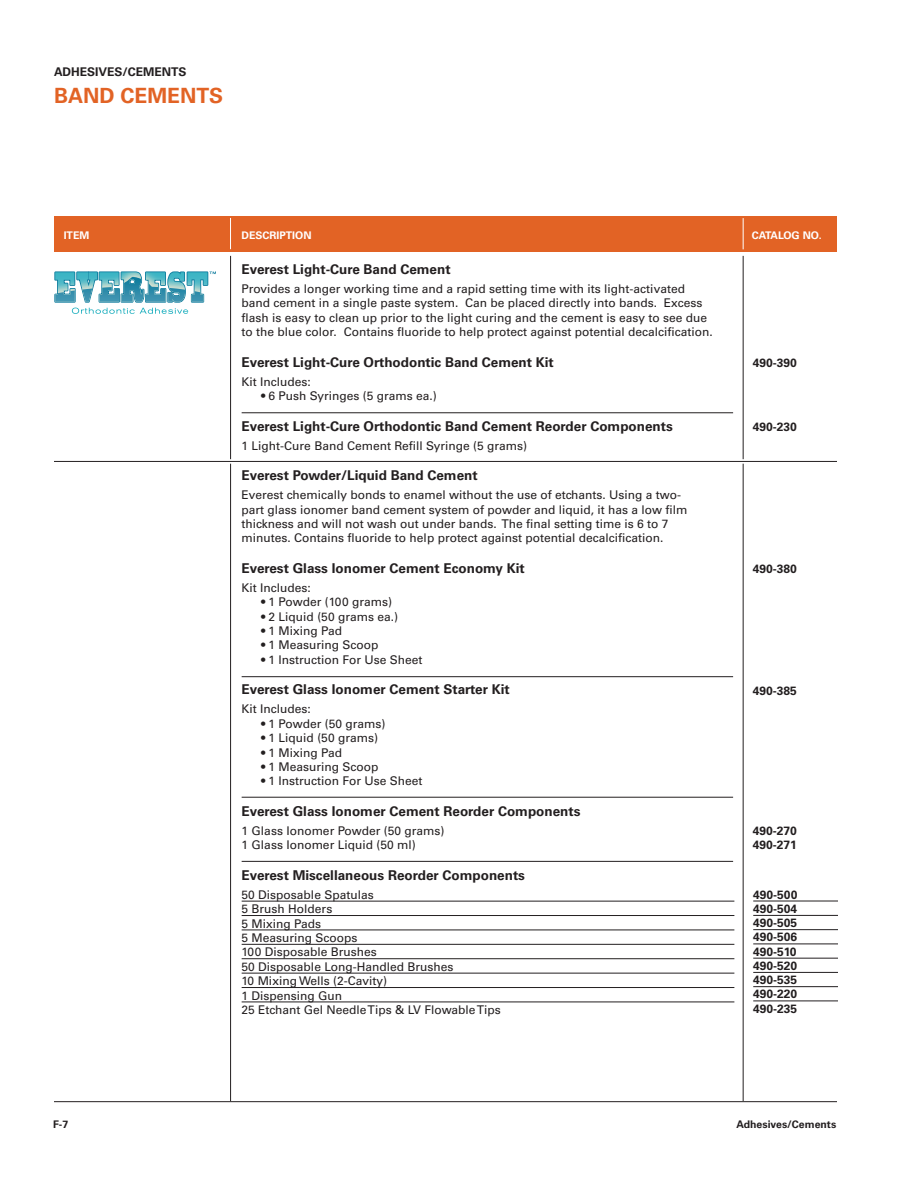
<style>
.page{position:relative;width:918px;height:1188px;background:#fff}
.page>*{position:absolute;margin:0;border:0;box-sizing:border-box;transform-origin:0 0}
.t1{font:700 21px "Univers LT Std";color:#e26325}
.t2{font:700 13.5px "Univers LT Std";color:#231f20}
.t3{font:12px/14.4px "Univers LT Std";color:#231f20}
.t4{font:700 12px/14.2px "Univers LT Std";color:#231f20}
.t5{font:700 10.5px "Univers LT Std";color:#fff}
.t6{font:700 10.5px "Univers LT Std";color:#231f20}
</style>
<div class="page">
<hr style="left:54px;top:1101px;width:783px;height:1px;background:#231f20">
<div style="left:54px;top:216px;width:783px;height:36px;background:#e26325"></div>
<hr style="left:242px;top:901px;width:492px;height:1px;background:#231f20">
<hr style="left:242px;top:915px;width:492px;height:1px;background:#231f20">
<hr style="left:242px;top:930px;width:492px;height:1px;background:#231f20">
<hr style="left:242px;top:944px;width:492px;height:1px;background:#231f20">
<hr style="left:242px;top:958px;width:492px;height:1px;background:#231f20">
<hr style="left:242px;top:973px;width:492px;height:1px;background:#231f20">
<hr style="left:242px;top:987px;width:492px;height:1px;background:#231f20">
<hr style="left:242px;top:1002px;width:492px;height:1px;background:#231f20">
<hr style="left:230px;top:256px;width:1px;height:845px;background:#231f20">
<hr style="left:743px;top:256px;width:1px;height:845px;background:#231f20">
<hr style="left:230px;top:218px;width:1px;height:31px;background:#fff">
<hr style="left:743px;top:218px;width:1px;height:31px;background:#fff">
<div style="left:54px;top:459px;width:783px;height:5px;background:#f8f8f8"></div>
<hr style="left:54px;top:461px;width:783px;height:1px;background:#231f20">
<svg style="left:242px;top:413px;width:491px;height:1px"></svg>
<hr style="left:242px;top:412px;width:491px;height:1px;background:#231f20">
<svg style="left:242px;top:677px;width:491px;height:1px"></svg>
<hr style="left:242px;top:676px;width:491px;height:1px;background:#231f20">
<svg style="left:242px;top:796px;width:491px;height:1px"></svg>
<hr style="left:242px;top:797px;width:491px;height:1px;background:#231f20">
<hr style="left:753px;top:901px;width:85px;height:1px;background:#231f20">
<hr style="left:753px;top:915px;width:85px;height:1px;background:#231f20">
<hr style="left:753px;top:929px;width:85px;height:1px;background:#231f20">
<hr style="left:753px;top:944px;width:85px;height:1px;background:#231f20">
<hr style="left:753px;top:958px;width:85px;height:1px;background:#231f20">
<hr style="left:753px;top:972px;width:85px;height:1px;background:#231f20">
<hr style="left:753px;top:986px;width:85px;height:1px;background:#231f20">
<hr style="left:753px;top:1001px;width:85px;height:1px;background:#231f20">
<svg style="left:242px;top:860px;width:491px;height:1px"></svg>
<hr style="left:242px;top:861px;width:491px;height:1px;background:#231f20">
<svg style="left:54px;top:271px;width:162px;height:43px"></svg>
<p class="t4" style="left:54px;top:65px;width:134px">ADHESIVES/CEMENTS</p>
<h1 class="t1" style="left:54px;top:83px;width:171px">BAND CEMENTS</h1>
<p class="t5" style="left:64px;top:229px;width:27px">ITEM</p>
<p class="t5" style="left:242px;top:229px;width:72px">DESCRIPTION</p>
<p class="t2" style="left:242px;top:261px;width:210px">Everest Light-Cure Band Cement</p>
<p class="t3" style="left:242px;top:282px;width:471px">Provides a longer working time and a rapid setting time with its light-activated band cement in a single paste system. Can be placed directly into bands. Excess flash is easy to clean up prior to the light curing and the cement is easy to see due to the blue color. Contains fluoride to help protect against potential decalcification.</p>
<p class="t2" style="left:242px;top:354px;width:314px">Everest Light-Cure Orthodontic Band Cement Kit</p>
<p class="t3" style="left:242px;top:374px;width:71px">Kit Includes:</p>
<p class="t3" style="left:261px;top:389px;width:177px">• 6 Push Syringes (5 grams ea.)</p>
<p class="t2" style="left:242px;top:418px;width:433px">Everest Light-Cure Orthodontic Band Cement Reorder Components</p>
<p class="t3" style="left:242px;top:438px;width:287px">1 Light-Cure Band Cement Refill Syringe (5 grams)</p>
<p class="t2" style="left:242px;top:468px;width:238px">Everest Powder/Liquid Band Cement</p>
<p class="t3" style="left:242px;top:488px;width:447px">Everest chemically bonds to enamel without the use of etchants. Using a two&shy;part glass ionomer band cement system of powder and liquid, it has a low film thickness and will not wash out under bands. The final setting time is 6 to 7 minutes. Contains fluoride to help protect against potential decalcification.</p>
<p class="t2" style="left:242px;top:560px;width:285px">Everest Glass Ionomer Cement Economy Kit</p>
<p class="t3" style="left:242px;top:580px;width:71px">Kit Includes:</p>
<p class="t3" style="left:261px;top:595px;width:132px">• 1 Powder (100 grams)</p>
<p class="t3" style="left:261px;top:609px;width:138px">• 2 Liquid (50 grams ea.)</p>
<p class="t3" style="left:261px;top:624px;width:83px">• 1 Mixing Pad</p>
<p class="t3" style="left:261px;top:638px;width:119px">• 1 Measuring Scoop</p>
<p class="t3" style="left:261px;top:652px;width:163px">• 1 Instruction For Use Sheet</p>
<p class="t2" style="left:242px;top:682px;width:270px">Everest Glass Ionomer Cement Starter Kit</p>
<p class="t3" style="left:242px;top:702px;width:71px">Kit Includes:</p>
<p class="t3" style="left:261px;top:716px;width:126px">• 1 Powder (50 grams)</p>
<p class="t3" style="left:261px;top:731px;width:118px">• 1 Liquid (50 grams)</p>
<p class="t3" style="left:261px;top:745px;width:83px">• 1 Mixing Pad</p>
<p class="t3" style="left:261px;top:760px;width:119px">• 1 Measuring Scoop</p>
<p class="t3" style="left:261px;top:774px;width:163px">• 1 Instruction For Use Sheet</p>
<p class="t2" style="left:242px;top:803px;width:340px">Everest Glass Ionomer Cement Reorder Components</p>
<p class="t3" style="left:242px;top:823px;width:205px">1 Glass Ionomer Powder (50 grams)<br>1 Glass Ionomer Liquid (50 ml)</p>
<p class="t2" style="left:242px;top:867px;width:285px">Everest Miscellaneous Reorder Components</p>
<p class="t3" style="left:242px;top:887px;width:261px">50 Disposable Spatulas<br>5 Brush Holders<br>5 Mixing Pads<br>5 Measuring Scoops<br>100 Disposable Brushes<br>50 Disposable Long-Handled Brushes<br>10 Mixing Wells (2-Cavity)<br>1 Dispensing Gun<br>25 Etchant Gel Needle Tips &amp; LV Flowable Tips</p>
<p class="t5" style="left:752px;top:229px;width:72px">CATALOG NO.</p>
<p class="t4" style="left:753px;top:356px;width:46px">490-390</p>
<p class="t4" style="left:753px;top:420px;width:46px">490-230</p>
<p class="t4" style="left:753px;top:562px;width:46px">490-380</p>
<p class="t4" style="left:753px;top:683px;width:46px">490-385</p>
<p class="t4" style="left:753px;top:824px;width:46px">490-270<br>490-271</p>
<p class="t4" style="left:753px;top:887px;width:46px;text-align:justify">490-500<br>490-504<br>490-505<br>490-506<br>490-510<br>490-520<br>490-535<br>490-220<br>490-235</p>
<p class="t6" style="left:53px;top:1118px;width:16px">F-7</p>
<p class="t6" style="left:736px;top:1118px;width:101px">Adhesives/Cements</p>
</div>
